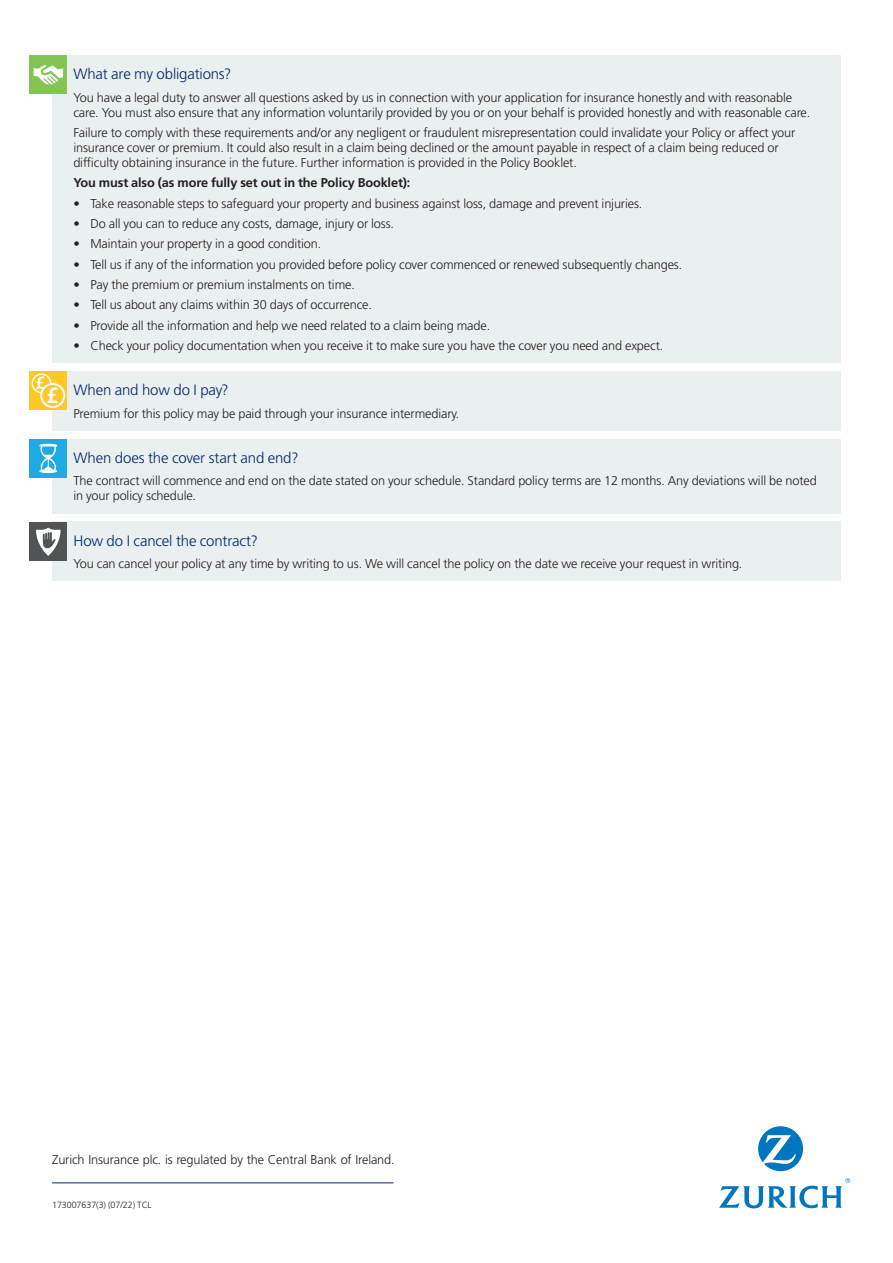
<style>
.page{position:relative;width:893px;height:1263px;background:#fff}
.page>*{position:absolute;margin:0;border:0;box-sizing:border-box;transform-origin:0 0}
.t1{font:300 15px "Frutiger LT Std";letter-spacing:-.01em;color:#04286b}
.t2{font:300 12.75px/15px "Frutiger LT Std";letter-spacing:-.01em;color:#231f20}
.t3{font:700 12.75px "Frutiger LT Std";letter-spacing:-.01em;color:#231f20}
.t4{font:300 9px "Frutiger LT Std";letter-spacing:-.01em;color:#231f20}
</style>
<div class="page">
<hr style="left:52px;top:1182px;width:342px;height:1px;background:#04286b">
<div style="left:52px;top:55px;width:789px;height:308px;background:#eaf0f0"></div>
<div style="left:30px;top:55px;width:37px;height:39px;background:#83c555"></div>
<svg style="left:34px;top:65px;width:29px;height:20px"></svg>
<div style="left:52px;top:371px;width:789px;height:59px;background:#eaf0f0"></div>
<div style="left:30px;top:371px;width:37px;height:39px;background:#fec827"></div>
<svg style="left:32px;top:374px;width:19px;height:19px"></svg>
<div style="left:32px;top:373px;width:19px;height:20px;border:1px solid #fff;border-radius:50%"></div>
<svg style="left:41px;top:384px;width:23px;height:23px"></svg>
<div style="left:40px;top:383px;width:25px;height:25px;border:2px solid #fff;border-radius:50%"></div>
<svg style="left:36px;top:377px;width:22px;height:26px"></svg>
<div style="left:52px;top:439px;width:789px;height:74px;background:#eaf0f0"></div>
<div style="left:30px;top:439px;width:37px;height:39px;background:#1eaae2"></div>
<svg style="left:39px;top:444px;width:18px;height:29px"></svg>
<div style="left:52px;top:522px;width:789px;height:59px;background:#eaf0f0"></div>
<div style="left:30px;top:522px;width:37px;height:38px;background:#515454"></div>
<svg style="left:36px;top:528px;width:25px;height:28px"></svg>
<svg style="left:758px;top:1126px;width:45px;height:45px"></svg>
<svg style="left:719px;top:1178px;width:131px;height:30px"></svg>
<p class="t1" style="left:73px;top:66px;width:159px">What are my obligations?</p>
<p class="t2" style="left:73px;top:90px;width:739px">You have a legal duty to answer all questions asked by us in connection with your application for insurance honestly and with reasonable care. You must also ensure that any information voluntarily provided by you or on your behalf is provided honestly and with reasonable care.</p>
<p class="t2" style="left:73px;top:125px;width:724px">Failure to comply with these requirements and/or any negligent or fraudulent misrepresentation could invalidate your Policy or affect your insurance cover or premium. It could also result in a claim being declined or the amount payable in respect of a claim being reduced or difficulty obtaining insurance in the future. Further information is provided in the Policy Booklet.</p>
<p class="t3" style="left:73px;top:176px;width:339px">You must also (as more fully set out in the Policy Booklet):</p>
<p class="t2" style="left:73px;top:196px;width:571px">• Take reasonable steps to safeguard your property and business against loss, damage and prevent injuries.</p>
<p class="t2" style="left:73px;top:216px;width:322px">• Do all you can to reduce any costs, damage, injury or loss.</p>
<p class="t2" style="left:73px;top:237px;width:250px">• Maintain your property in a good condition.</p>
<p class="t2" style="left:73px;top:257px;width:610px">• Tell us if any of the information you provided before policy cover commenced or renewed subsequently changes.</p>
<p class="t2" style="left:73px;top:277px;width:283px">• Pay the premium or premium instalments on time.</p>
<p class="t2" style="left:73px;top:298px;width:300px">• Tell us about any claims within 30 days of occurrence.</p>
<p class="t2" style="left:73px;top:318px;width:418px">• Provide all the information and help we need related to a claim being made.</p>
<p class="t2" style="left:73px;top:338px;width:591px">• Check your policy documentation when you receive it to make sure you have the cover you need and expect.</p>
<p class="t1" style="left:73px;top:382px;width:157px">When and how do I pay?</p>
<p class="t2" style="left:73px;top:406px;width:387px">Premium for this policy may be paid through your insurance intermediary.</p>
<p class="t1" style="left:73px;top:449px;width:227px">When does the cover start and end?</p>
<p class="t2" style="left:73px;top:474px;width:745px">The contract will commence and end on the date stated on your schedule. Standard policy terms are 12 months. Any deviations will be noted in your policy schedule.</p>
<p class="t1" style="left:73px;top:532px;width:186px">How do I cancel the contract?</p>
<p class="t2" style="left:73px;top:556px;width:671px">You can cancel your policy at any time by writing to us. We will cancel the policy on the date we receive your request in writing.</p>
<p class="t2" style="left:52px;top:1153px;width:344px">Zurich Insurance plc. is regulated by the Central Bank of Ireland.</p>
<p class="t4" style="left:52px;top:1199px;width:101px">173007637(3) (07/22) TCL</p>
</div>
